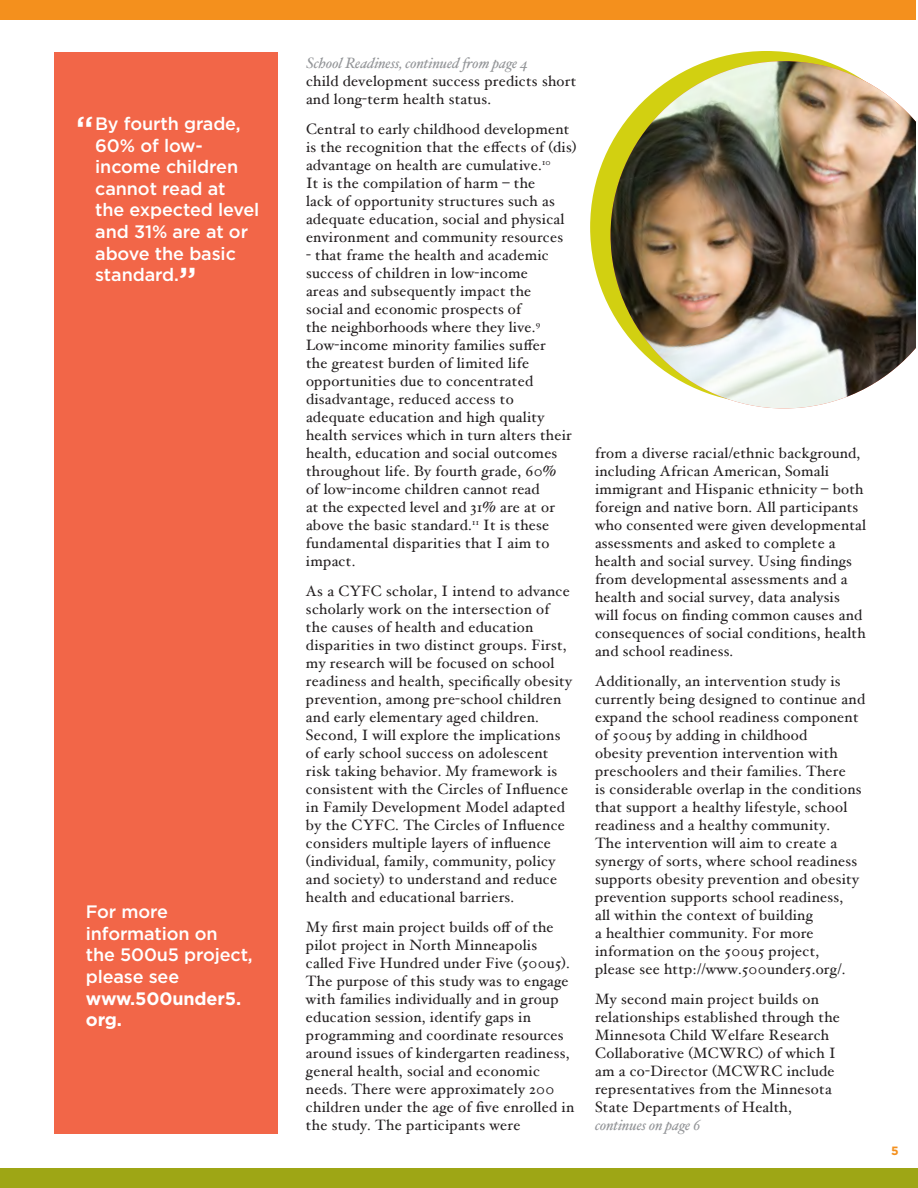
<style>
.page{position:relative;width:918px;height:1188px;background:#fff}
.page>*{position:absolute;margin:0;border:0;box-sizing:border-box;transform-origin:0 0}
.t1{font:500 18px/21.6px "Gotham";letter-spacing:-.005em;color:#fff}
.t2{font:700 18px/21.6px "Gotham";letter-spacing:-.01em;color:#fff}
.t3{font:15px/18px "Hoefler Text";letter-spacing:.02em;color:#231f20}
.t4{font:italic 15px "Hoefler Text";letter-spacing:-.005em;color:#939598}
.t5{font:700 12px "Gotham";color:#f4901d}
.s1{font-size:36px}
</style>
<div class="page">
<div style="left:0;top:1169px;width:918px;height:19px;background:#9ea615"></div>
<div style="left:0;top:0;width:918px;height:19px;background:#f4901d"></div>
<div style="left:54px;top:53px;width:224px;height:1081px;background:#f26648"></div>
<svg style="left:590px;top:51px;width:235px;height:259px"></svg>
<img style="left:611px;top:61px;width:305px;height:347px">
<hr style="left:916px;top:0;width:2px;height:578px;background:#fff">
<p class="t1" style="left:95px;top:112px;width:166px;text-indent:-20px"><span class="s1">“</span>By fourth grade,<br>60% of low&shy;income children cannot read at<br>the expected level and 31% are at or above the basic standard.<span class="s1">”</span></p>
<p class="t1" style="left:86px;top:901px;width:168px">For more information on<br>the 500u5 project, please see</p>
<p class="t2" style="left:86px;top:987px;width:157px">www.500under5. org.</p>
<p class="t4" style="left:306px;top:54px;width:224px">School Readiness, continued from page 4</p>
<p class="t3" style="left:306px;top:72px;width:272px">child development success predicts short and long-term health status.</p>
<p class="t3" style="left:306px;top:120px;width:272px">Central to early childhood development is the recognition that the effects of (dis) advantage on health are cumulative.<sup>10<br></sup>It is the compilation of harm – the<br>lack of opportunity structures such as adequate education, social and physical environment and community resources</p>
<p class="t3" style="left:306px;top:246px;width:267px">- that frame the health and academic success of children in low-income<br>areas and subsequently impact the social and economic prospects of<br>the neighborhoods where they live.<sup>9<br></sup>Low-income minority families suffer<br>the greatest burden of limited life opportunities due to concentrated disadvantage, reduced access to adequate education and high quality health services which in turn alters their health, education and social outcomes throughout life. By fourth grade, 60% of low-income children cannot read<br>at the expected level and 31% are at or above the basic standard.<sup>11</sup> It is these fundamental disparities that I aim to impact.</p>
<p class="t3" style="left:306px;top:582px;width:267px">As a CYFC scholar, I intend to advance scholarly work on the intersection of the causes of health and education disparities in two distinct groups. First, my research will be focused on school readiness and health, specifically obesity prevention, among pre-school children and early elementary aged children.<br>Second, I will explore the implications of early school success on adolescent risk taking behavior. My framework is consistent with the Circles of Influence in Family Development Model adapted by the CYFC. The Circles of Influence considers multiple layers of influence (individual, family, community, policy and society) to understand and reduce health and educational barriers.</p>
<p class="t3" style="left:306px;top:918px;width:270px">My first main project builds off of the pilot project in North Minneapolis called Five Hundred under Five (500u5).<br>The purpose of this study was to engage with families individually and in group education session, identify gaps in programming and coordinate resources around issues of kindergarten readiness, general health, social and economic needs. There were approximately 200 children under the age of five enrolled in the study. The participants were</p>
<p class="t3" style="left:595px;top:444px;width:273px">from a diverse racial/ethnic background, including African American, Somali immigrant and Hispanic ethnicity – both foreign and native born. All participants who consented were given developmental assessments and asked to complete a health and social survey. Using findings from developmental assessments and a health and social survey, data analysis will focus on finding common causes and consequences of social conditions, health and school readiness.</p>
<p class="t3" style="left:595px;top:672px;width:272px">Additionally, an intervention study is currently being designed to continue and expand the school readiness component of 500u5 by adding in childhood<br>obesity prevention intervention with preschoolers and their families. There<br>is considerable overlap in the conditions that support a healthy lifestyle, school readiness and a healthy community.<br>The intervention will aim to create a synergy of sorts, where school readiness supports obesity prevention and obesity prevention supports school readiness,<br>all within the context of building<br>a healthier community. For more information on the 500u5 project,<br>please see http://www.500under5.org/.</p>
<p class="t3" style="left:595px;top:990px;width:246px">My second main project builds on relationships established through the Minnesota Child Welfare Research Collaborative (MCWRC) of which I am a co-Director (MCWRC include representatives from the Minnesota State Departments of Health,</p>
<p class="t4" style="left:595px;top:1116px;width:107px">continues on page 6</p>
<p class="t5" style="left:891px;top:1144px;width:9px">5</p>
</div>
